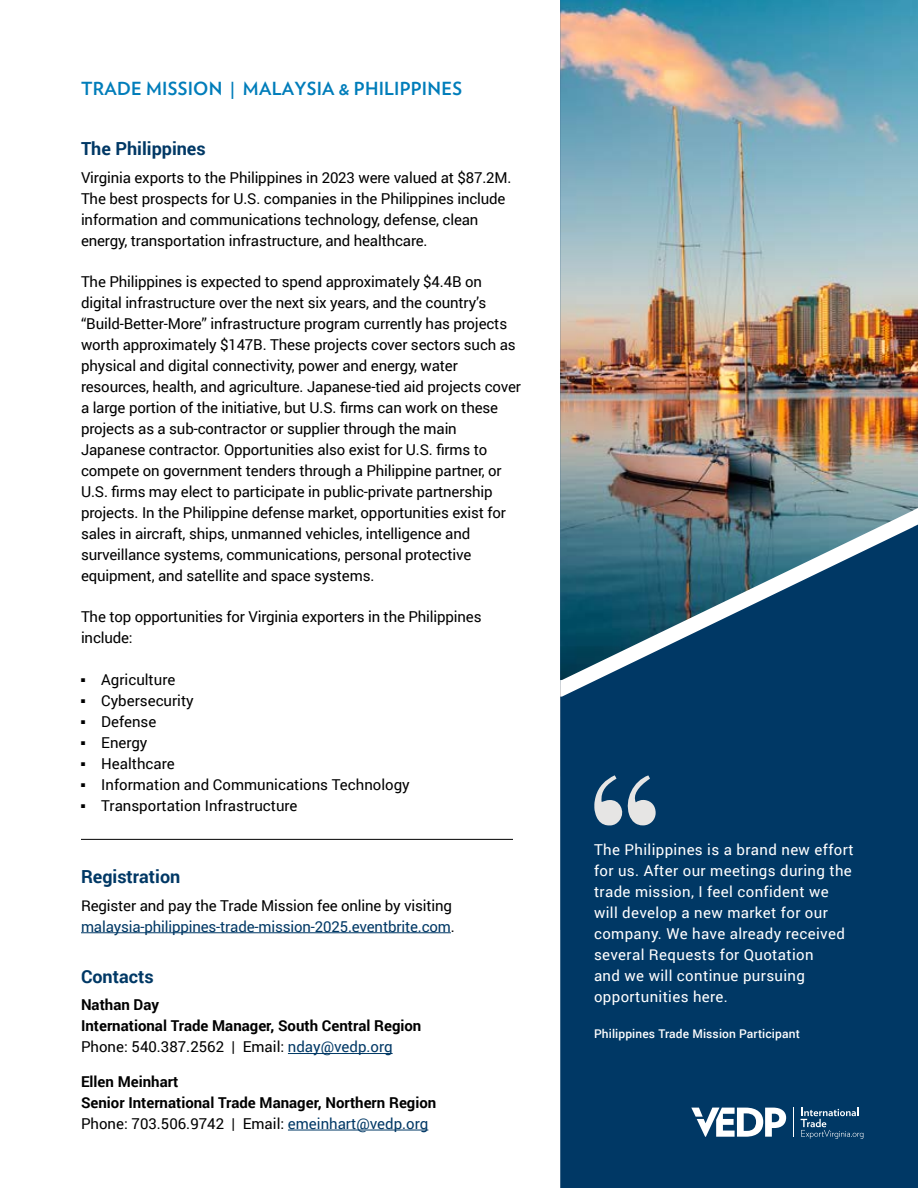
<style>
.page{position:relative;width:918px;height:1188px;background:#fff}
.page>*{position:absolute;margin:0;border:0;box-sizing:border-box;transform-origin:0 0}
.t1{font:700 18px "Roboto";color:#003865}
.t2{font:700 18px "Verlag";letter-spacing:.015em;color:#007dba}
.t3{font:15px/21px "Roboto";letter-spacing:-.01em;color:#000}
.t4{font:15px/21px "Roboto";letter-spacing:.025em;color:#fff}
.t5{font:700 15px/21px "Roboto";color:#000}
.t6{font:15px/21px "Roboto";letter-spacing:-.01em;color:#003865}
.t7{font:500 12px "Roboto";letter-spacing:.01em;color:#fff}
.s1{color:#000}
.s2{font-weight:400}
.s3{font-weight:400;color:#003865}
</style>
<div class="page">
<img style="left:560px;top:0;width:358px;height:508px">
<img style="left:560px;top:508px;width:358px;height:17px">
<svg style="left:560px;top:525px;width:358px;height:663px;background:#0b416a"></svg>
<svg style="left:691px;top:1108px;width:95px;height:29px"></svg>
<svg style="left:793px;top:1108px;width:1px;height:29px"></svg>
<svg style="left:801px;top:1108px;width:62px;height:31px;background:#2a597e"></svg>
<svg style="left:594px;top:775px;width:62px;height:50px;background:#6a88a0"></svg>
<hr style="left:81px;top:932px;width:370px;height:1px;background:#003865">
<hr style="left:288px;top:1053px;width:105px;height:1px;background:#003865">
<hr style="left:288px;top:1130px;width:140px;height:1px;background:#003865">
<hr style="left:81px;top:839px;width:432px;height:1px;background:#000">
<p class="t2" style="left:81px;top:75px;width:382px">TRADE MISSION | MALAYSIA &amp; PHILIPPINES</p>
<p class="t1" style="left:81px;top:136px;width:126px">The Philippines</p>
<p class="t3" style="left:81px;top:167px;width:432px">Virginia exports to the Philippines in 2023 were valued at $87.2M.<br>The best prospects for U.S. companies in the Philippines include information and communications technology, defense, clean energy, transportation infrastructure, and healthcare.</p>
<p class="t3" style="left:81px;top:271px;width:442px">The Philippines is expected to spend approximately $4.4B on digital infrastructure over the next six years, and the country’s “Build-Better-More” infrastructure program currently has projects worth approximately $147B. These projects cover sectors such as physical and digital connectivity, power and energy, water resources, health, and agriculture. Japanese-tied aid projects cover a large portion of the initiative, but U.S. firms can work on these projects as a sub-contractor or supplier through the main Japanese contractor. Opportunities also exist for U.S. firms to compete on government tenders through a Philippine partner, or U.S. firms may elect to participate in public-private partnership projects. In the Philippine defense market, opportunities exist for sales in aircraft, ships, unmanned vehicles, intelligence and surveillance systems, communications, personal protective equipment, and satellite and space systems.</p>
<p class="t3" style="left:81px;top:606px;width:402px">The top opportunities for Virginia exporters in the Philippines include:</p>
<p class="t3" style="left:81px;top:668px;width:96px">■ Agriculture</p>
<p class="t3" style="left:81px;top:689px;width:114px">■ Cybersecurity</p>
<p class="t3" style="left:81px;top:710px;width:77px">■ Defense</p>
<p class="t3" style="left:81px;top:731px;width:68px">■ Energy</p>
<p class="t3" style="left:81px;top:752px;width:95px">■ Healthcare</p>
<p class="t3" style="left:81px;top:773px;width:330px">■ Information and Communications Technology</p>
<p class="t3" style="left:81px;top:794px;width:218px">■ Transportation Infrastructure</p>
<p class="t1" style="left:81px;top:864px;width:101px">Registration</p>
<p class="t6" style="left:81px;top:894px;width:375px"><span class="s1">Register and pay the Trade Mission fee online by visiting </span>malaysia-philippines-trade-mission-2025.eventbrite.com<span class="s1">.</span></p>
<p class="t1" style="left:81px;top:964px;width:74px">Contacts</p>
<p class="t5" style="left:81px;top:994px;width:342px">Nathan Day<br>International Trade Manager, South Central Region<br><span class="s2">Phone: 540.387.2562 | Email:</span> <span class="s3">nday@vedp.org</span></p>
<p class="t5" style="left:81px;top:1070px;width:357px">Ellen Meinhart<br>Senior International Trade Manager, Northern Region<br><span class="s2">Phone: 703.506.9742 | Email:</span> <span class="s3">emeinhart@vedp.org</span></p>
<p class="t4" style="left:594px;top:839px;width:261px">The Philippines is a brand new effort for us. After our meetings during the trade mission, I feel confident we will develop a new market for our company. We have already received several Requests for Quotation<br>and we will continue pursuing opportunities here.</p>
<p class="t7" style="left:594px;top:1025px;width:207px">Philippines Trade Mission Participant</p>
</div>
